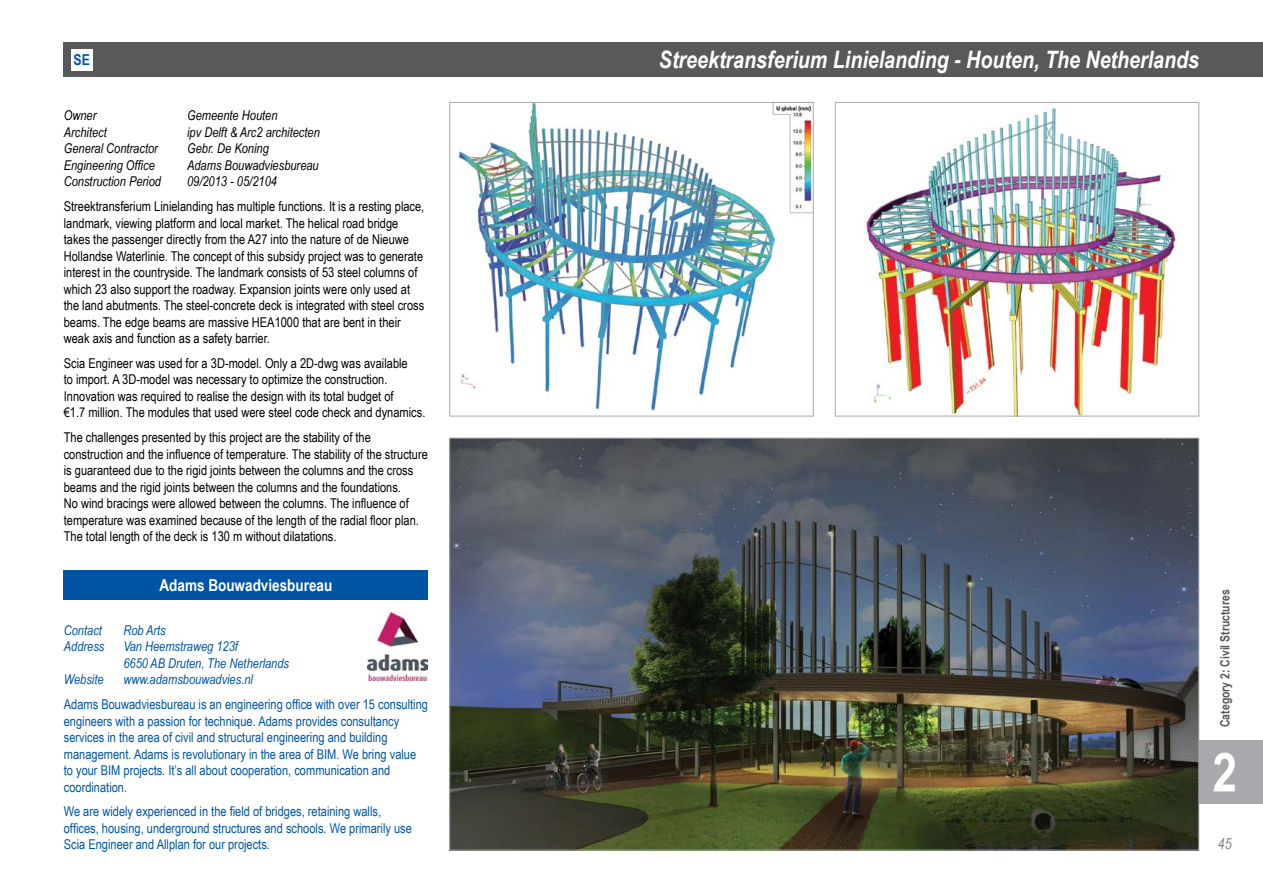
<style>
.page{position:relative;width:1263px;height:893px;background:#fff}
.page>*{position:absolute;margin:0;border:0;box-sizing:border-box;transform-origin:0 0}
.t1{font:700 54px "Arial Narrow";color:#fff}
.t2{font:italic 700 24px "Arial Narrow";color:#fff}
.t3{font:700 16.5px "Arial Narrow";color:#fff}
.t4{font:italic 15px "Arial Narrow";color:#808285}
.t5{font:700 15px "Arial Narrow";color:#0054a6}
.t6{font:13.5px/16.5px "Arial Narrow";color:#000}
.t7{font:13.5px/16.5px "Arial Narrow";color:#0054a6}
.t8{font:italic 13.5px "Arial Narrow";color:#000}
.t9{font:italic 13.5px/16.5px "Arial Narrow";color:#0054a6}
.t10{font:700 12.75px "Arial Narrow";color:#58595b}
</style>
<div class="page">
<div style="left:1199px;top:740px;width:64px;height:64px;background:#a7a9ac"></div>
<svg style="left:367px;top:659px;width:61px;height:22px"></svg>
<img style="left:367px;top:612px;width:60px;height:68px">
<img style="left:865px;top:107px;width:316px;height:307px">
<div style="left:835px;top:102px;width:364px;height:314px;border:1px solid #a7a9ac"></div>
<img style="left:458px;top:104px;width:354px;height:310px">
<div style="left:449px;top:102px;width:365px;height:314px;border:1px solid #a7a9ac"></div>
<img style="left:451px;top:440px;width:746px;height:408px">
<div style="left:64px;top:43px;width:1199px;height:34px;background:#58595b"></div>
<div style="left:71px;top:49px;width:21px;height:21px;background:#fff"></div>
<div style="left:64px;top:570px;width:364px;height:30px;background:#0054a6"></div>
<p class="t5" style="left:74px;top:48px;width:18px">SE</p>
<h2 class="t2" style="left:659px;top:42px;width:542px">Streektransferium Linielanding - Houten, The Netherlands</h2>
<p class="t8" style="left:64px;top:106px;width:34px">Owner</p>
<p class="t8" style="left:187px;top:106px;width:92px">Gemeente Houten</p>
<p class="t8" style="left:64px;top:123px;width:45px">Architect</p>
<p class="t8" style="left:187px;top:123px;width:134px">ipv Delft &amp; Arc2 architecten</p>
<p class="t8" style="left:64px;top:139px;width:96px">General Contractor</p>
<p class="t8" style="left:187px;top:139px;width:83px">Gebr. De Koning</p>
<p class="t8" style="left:64px;top:156px;width:93px">Engineering Office</p>
<p class="t8" style="left:187px;top:156px;width:133px">Adams Bouwadviesbureau</p>
<p class="t8" style="left:64px;top:172px;width:99px">Construction Period</p>
<p class="t8" style="left:187px;top:172px;width:91px">09/2013 - 05/2104</p>
<p class="t6" style="left:64px;top:198px;width:362px">Streektransferium Linielanding has multiple functions. It is a resting place, landmark, viewing platform and local market. The helical road bridge takes the passenger directly from the A27 into the nature of de Nieuwe Hollandse Waterlinie. The concept of this subsidy project was to generate interest in the countryside. The landmark consists of 53 steel columns of which 23 also support the roadway. Expansion joints were only used at the land abutments. The steel-concrete deck is integrated with steel cross beams. The edge beams are massive HEA1000 that are bent in their weak axis and function as a safety barrier.</p>
<p class="t6" style="left:64px;top:354px;width:363px">Scia Engineer was used for a 3D-model. Only a 2D-dwg was available<br>to import. A 3D-model was necessary to optimize the construction.<br>Innovation was required to realise the design with its total budget of<br>€1.7 million. The modules that used were steel code check and dynamics.</p>
<p class="t6" style="left:64px;top:429px;width:366px">The challenges presented by this project are the stability of the construction and the influence of temperature. The stability of the structure is guaranteed due to the rigid joints between the columns and the cross beams and the rigid joints between the columns and the foundations.<br>No wind bracings were allowed between the columns. The influence of temperature was examined because of the length of the radial floor plan.<br>The total length of the deck is 130 m without dilatations.</p>
<p class="t3" style="left:159px;top:572px;width:174px">Adams Bouwadviesbureau</p>
<p class="t9" style="left:64px;top:622px;width:40px">Contact</p>
<p class="t9" style="left:123px;top:622px;width:44px">Rob Arts</p>
<p class="t9" style="left:64px;top:638px;width:42px">Address</p>
<p class="t9" style="left:123px;top:638px;width:167px">Van Heemstraweg 123f<br>6650 AB Druten, The Netherlands</p>
<p class="t9" style="left:64px;top:671px;width:41px">Website</p>
<p class="t9" style="left:123px;top:671px;width:131px">www.adamsbouwadvies.nl</p>
<p class="t7" style="left:64px;top:696px;width:366px">Adams Bouwadviesbureau is an engineering office with over 15 consulting engineers with a passion for technique. Adams provides consultancy services in the area of civil and structural engineering and building management. Adams is revolutionary in the area of BIM. We bring value to your BIM projects. It’s all about cooperation, communication and coordination.</p>
<p class="t7" style="left:64px;top:803px;width:350px">We are widely experienced in the field of bridges, retaining walls, offices, housing, underground structures and schools. We primarily use<br>Scia Engineer and Allplan for our projects.</p>
<p class="t10" style="left:1215px;top:727px;width:139px;rotate:-90deg">Category 2: Civil Structures</p>
<h1 class="t1" style="left:1212px;top:732px;width:26px">2</h1>
<p class="t4" style="left:1218px;top:834px;width:15px">45</p>
</div>
